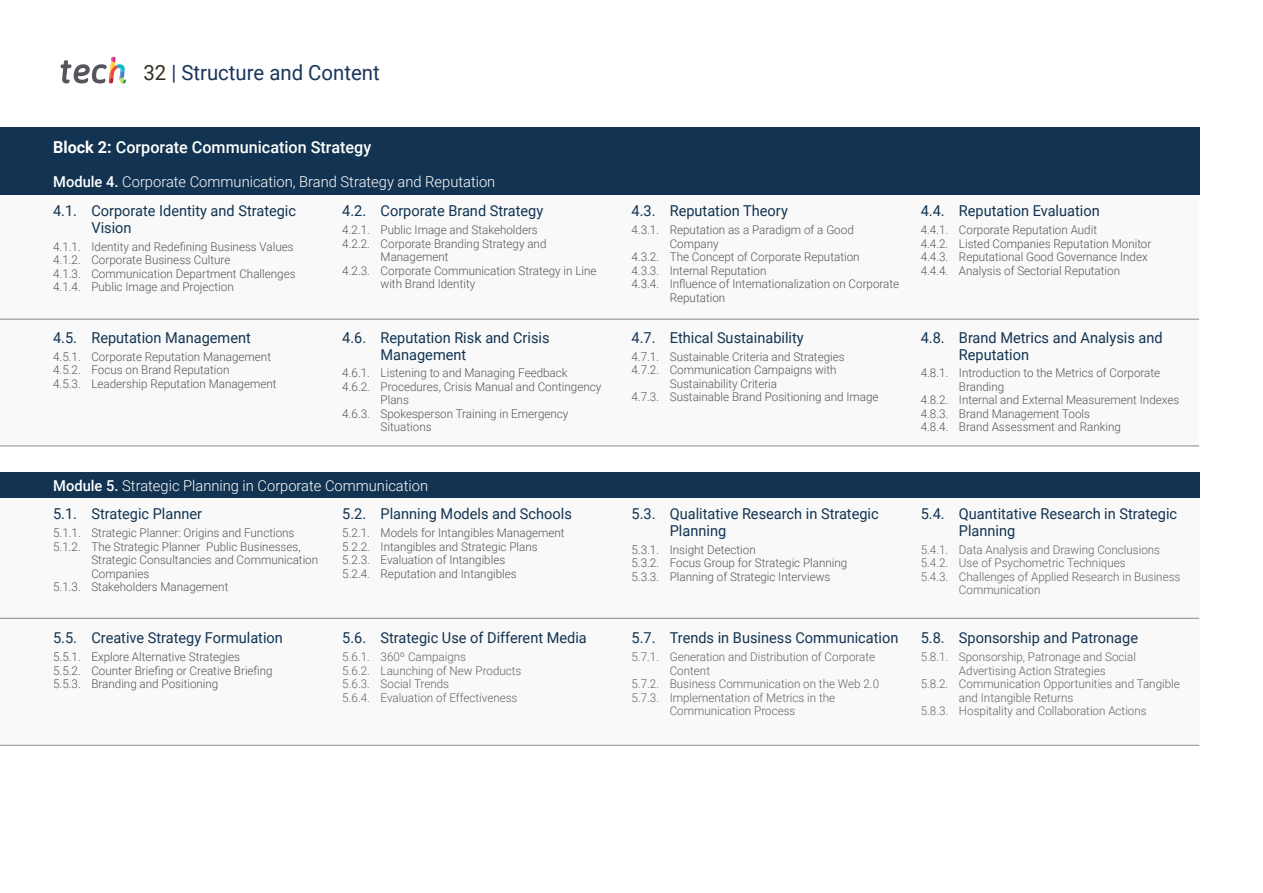
<style>
.page{position:relative;width:1263px;height:893px;background:#fff}
.page>*{position:absolute;margin:0;border:0;box-sizing:border-box;transform-origin:0 0}
.t1{font:21px "Roboto";color:#1a355c}
.t2{font:500 16.5px "Roboto";color:#fff}
.t3{font:15px/16.5px "Roboto";color:#123352}
.t4{font:300 15px "Roboto";color:#fff}
.t5{font:300 12px/13.5px "Roboto";color:#52555b}
.t6{font:300 12px/13.5px "Roboto";color:#61646a}
.s1{color:#312e20}
.s2{font-weight:700}
.s3{font-weight:500}
</style>
<div class="page">
<svg style="left:61px;top:57px;width:65px;height:27px"></svg>
<hr style="left:0;top:745px;width:1199px;height:1px;background:#878a8e">
<div style="left:0;top:497px;width:1199px;height:248px;background:#f8f9f8"></div>
<hr style="left:0;top:618px;width:1199px;height:1px;background:#878a8e">
<div style="left:0;top:472px;width:1199px;height:25px;background:#123352"></div>
<div style="left:0;top:194px;width:1199px;height:252px;background:#f8f9f8"></div>
<div style="left:0;top:169px;width:1199px;height:25px;background:#123352"></div>
<hr style="left:0;top:319px;width:1199px;height:1px;background:#878a8e">
<hr style="left:0;top:446px;width:1199px;height:1px;background:#878a8e">
<div style="left:0;top:128px;width:1199px;height:42px;background:#123352"></div>
<h1 class="t1" style="left:144px;top:57px;width:238px"><span class="s1">32</span> | Structure and Content</h1>
<h2 class="t2" style="left:53px;top:135px;width:320px"><span class="s2">Block 2:</span> Corporate Communication Strategy</h2>
<p class="t4" style="left:53px;top:171px;width:444px"><span class="s3">Module 4.</span> Corporate Communication, Brand Strategy and Reputation</p>
<p class="t3" style="left:91px;top:202px;width:206px;text-indent:-38px">4.1. Corporate Identity and Strategic<br>Vision</p>
<p class="t5" style="left:53px;top:239px;width:244px">4.1.1. Identity and Redefining Business Values 4.1.2. Corporate Business Culture<br>4.1.3. Communication Department Challenges 4.1.4. Public Image and Projection</p>
<p class="t3" style="left:53px;top:329px;width:199px">4.5. Reputation Management</p>
<p class="t5" style="left:53px;top:349px;width:225px">4.5.1. Corporate Reputation Management<br>4.5.2. Focus on Brand Reputation<br>4.5.3. Leadership Reputation Management</p>
<p class="t3" style="left:342px;top:202px;width:202px">4.2. Corporate Brand Strategy</p>
<p class="t5" style="left:342px;top:223px;width:197px">4.2.1. Public Image and Stakeholders</p>
<p class="t5" style="left:342px;top:236px;width:206px">4.2.2. Corporate Branding Strategy and</p>
<p class="t5" style="left:381px;top:250px;width:69px">Management</p>
<p class="t5" style="left:342px;top:263px;width:256px">4.2.3. Corporate Communication Strategy in Line</p>
<p class="t5" style="left:381px;top:277px;width:96px">with Brand Identity</p>
<p class="t3" style="left:381px;top:329px;width:170px;text-indent:-38px">4.6. Reputation Risk and Crisis<br>Management</p>
<p class="t5" style="left:342px;top:366px;width:227px">4.6.1. Listening to and Managing Feedback</p>
<p class="t5" style="left:342px;top:379px;width:260px">4.6.2. Procedures, Crisis Manual and Contingency</p>
<p class="t5" style="left:381px;top:393px;width:30px">Plans</p>
<p class="t5" style="left:342px;top:406px;width:228px">4.6.3. Spokesperson Training in Emergency</p>
<p class="t5" style="left:381px;top:420px;width:53px">Situations</p>
<p class="t4" style="left:53px;top:475px;width:376px"><span class="s3">Module 5.</span> Strategic Planning in Corporate Communication</p>
<p class="t3" style="left:53px;top:505px;width:150px">5.1. Strategic Planner</p>
<p class="t5" style="left:53px;top:526px;width:243px">5.1.1. Strategic Planner: Origins and Functions</p>
<p class="t5" style="left:53px;top:539px;width:249px">5.1.2. The Strategic Planner Public Businesses,</p>
<p class="t5" style="left:91px;top:553px;width:228px">Strategic Consultancies and Communication</p>
<p class="t5" style="left:91px;top:566px;width:59px">Companies</p>
<p class="t5" style="left:53px;top:580px;width:177px">5.1.3. Stakeholders Management</p>
<p class="t3" style="left:53px;top:629px;width:231px">5.5. Creative Strategy Formulation</p>
<p class="t5" style="left:53px;top:650px;width:221px">5.5.1. Explore Alternative Strategies<br>5.5.2. Counter Briefing or Creative Briefing<br>5.5.3. Branding and Positioning</p>
<p class="t3" style="left:342px;top:505px;width:231px">5.2. Planning Models and Schools</p>
<p class="t5" style="left:342px;top:526px;width:224px">5.2.1. Models for Intangibles Management 5.2.2. Intangibles and Strategic Plans 5.2.3. Evaluation of Intangibles<br>5.2.4. Reputation and Intangibles</p>
<p class="t3" style="left:342px;top:629px;width:246px">5.6. Strategic Use of Different Media</p>
<p class="t6" style="left:342px;top:650px;width:181px">5.6.1. 360º Campaigns<br>5.6.2. Launching of New Products<br>5.6.3. Social Trends<br>5.6.4. Evaluation of Effectiveness</p>
<p class="t3" style="left:631px;top:202px;width:158px">4.3. Reputation Theory</p>
<p class="t5" style="left:631px;top:223px;width:224px">4.3.1. Reputation as a Paradigm of a Good</p>
<p class="t5" style="left:670px;top:236px;width:50px">Company</p>
<p class="t5" style="left:631px;top:250px;width:230px">4.3.2. The Concept of Corporate Reputation</p>
<p class="t5" style="left:631px;top:263px;width:136px">4.3.3. Internal Reputation</p>
<p class="t5" style="left:631px;top:277px;width:269px">4.3.4. Influence of Internationalization on Corporate</p>
<p class="t5" style="left:670px;top:290px;width:57px">Reputation</p>
<p class="t3" style="left:631px;top:329px;width:174px">4.7. Ethical Sustainability</p>
<p class="t5" style="left:631px;top:349px;width:215px">4.7.1. Sustainable Criteria and Strategies</p>
<p class="t5" style="left:631px;top:363px;width:207px">4.7.2. Communication Campaigns with</p>
<p class="t5" style="left:670px;top:376px;width:109px">Sustainability Criteria</p>
<p class="t5" style="left:631px;top:390px;width:249px">4.7.3. Sustainable Brand Positioning and Image</p>
<p class="t3" style="left:921px;top:202px;width:181px">4.4. Reputation Evaluation</p>
<p class="t5" style="left:921px;top:223px;width:232px">4.4.1. Corporate Reputation Audit<br>4.4.2. Listed Companies Reputation Monitor 4.4.3. Reputational Good Governance Index 4.4.4. Analysis of Sectorial Reputation</p>
<p class="t3" style="left:959px;top:329px;width:205px;text-indent:-38px">4.8. Brand Metrics and Analysis and<br>Reputation</p>
<p class="t5" style="left:921px;top:366px;width:241px">4.8.1. Introduction to the Metrics of Corporate</p>
<p class="t5" style="left:959px;top:379px;width:47px">Branding</p>
<p class="t5" style="left:921px;top:393px;width:260px">4.8.2. Internal and External Measurement Indexes</p>
<p class="t5" style="left:921px;top:406px;width:171px">4.8.3. Brand Management Tools</p>
<p class="t5" style="left:921px;top:420px;width:202px">4.8.4. Brand Assessment and Ranking</p>
<p class="t3" style="left:670px;top:505px;width:210px;text-indent:-38px">5.3. Qualitative Research in Strategic<br>Planning</p>
<p class="t5" style="left:631px;top:542px;width:217px">5.3.1. Insight Detection<br>5.3.2. Focus Group for Strategic Planning<br>5.3.3. Planning of Strategic Interviews</p>
<p class="t3" style="left:631px;top:629px;width:268px">5.7. Trends in Business Communication</p>
<p class="t6" style="left:631px;top:650px;width:245px">5.7.1. Generation and Distribution of Corporate</p>
<p class="t6" style="left:670px;top:663px;width:42px">Content</p>
<p class="t6" style="left:631px;top:677px;width:249px">5.7.2. Business Communication on the Web 2.0</p>
<p class="t6" style="left:631px;top:690px;width:205px">5.7.3. Implementation of Metrics in the</p>
<p class="t6" style="left:670px;top:704px;width:127px">Communication Process</p>
<p class="t3" style="left:959px;top:505px;width:220px;text-indent:-38px">5.4. Quantitative Research in Strategic<br>Planning</p>
<p class="t6" style="left:921px;top:542px;width:241px">5.4.1. Data Analysis and Drawing Conclusions</p>
<p class="t6" style="left:921px;top:556px;width:207px">5.4.2. Use of Psychometric Techniques</p>
<p class="t6" style="left:921px;top:569px;width:261px">5.4.3. Challenges of Applied Research in Business</p>
<p class="t6" style="left:959px;top:583px;width:83px">Communication</p>
<p class="t3" style="left:921px;top:629px;width:219px">5.8. Sponsorship and Patronage</p>
<p class="t6" style="left:921px;top:650px;width:217px">5.8.1. Sponsorship, Patronage and Social</p>
<p class="t6" style="left:959px;top:663px;width:148px">Advertising Action Strategies</p>
<p class="t6" style="left:921px;top:677px;width:261px">5.8.2. Communication Opportunities and Tangible</p>
<p class="t6" style="left:959px;top:690px;width:116px">and Intangible Returns</p>
<p class="t6" style="left:921px;top:704px;width:228px">5.8.3. Hospitality and Collaboration Actions</p>
</div>
